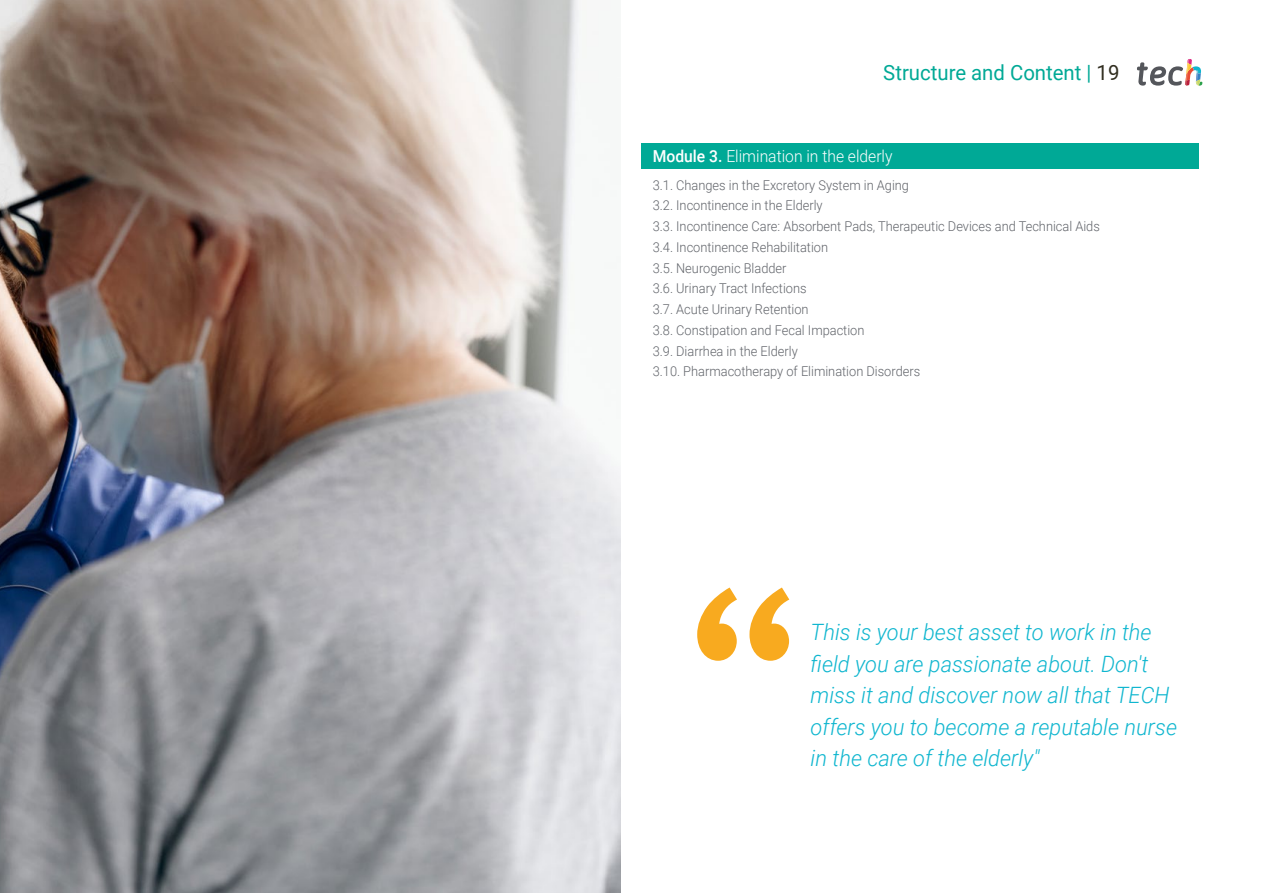
<style>
.page{position:relative;width:1263px;height:893px;background:#fff}
.page>*{position:absolute;margin:0;border:0;box-sizing:border-box;transform-origin:0 0}
.t1{font:italic 300 22.5px/31.5px "Roboto";color:#0fb6cf}
.t2{font:21px "Roboto";color:#00a996}
.t3{font:300 16.5px "Roboto";color:#fff;scale:.95 1}
.t4{font:300 13.5px/20.7px "Roboto";color:#61646a;scale:.95 1}
.s1{color:#312e20}
.s2{font-weight:500}
</style>
<div class="page">
<img style="left:0;top:0;width:621px;height:893px">
<svg style="left:1137px;top:59px;width:65px;height:27px"></svg>
<div style="left:642px;top:144px;width:557px;height:25px;background:#00a996"></div>
<svg style="left:697px;top:587px;width:92px;height:74px"></svg>
<h2 class="t2" style="left:883px;top:57px;width:238px">Structure and Content | <span class="s1">19</span></h2>
<p class="t3" style="left:653px;top:145px;width:254px"><span class="s2">Module 3.</span> Elimination in the elderly</p>
<p class="t4" style="left:653px;top:174px;width:472px">3.1. Changes in the Excretory System in Aging<br>3.2. Incontinence in the Elderly<br>3.3. Incontinence Care: Absorbent Pads, Therapeutic Devices and Technical Aids 3.4. Incontinence Rehabilitation<br>3.5. Neurogenic Bladder<br>3.6. Urinary Tract Infections<br>3.7. Acute Urinary Retention<br>3.8. Constipation and Fecal Impaction<br>3.9. Diarrhea in the Elderly<br>3.10. Pharmacotherapy of Elimination Disorders</p>
<h1 class="t1" style="left:810px;top:615px;width:368px">This is your best asset to work in the field you are passionate about. Don't miss it and discover now all that TECH offers you to become a reputable nurse in the care of the elderly"</h1>
</div>
